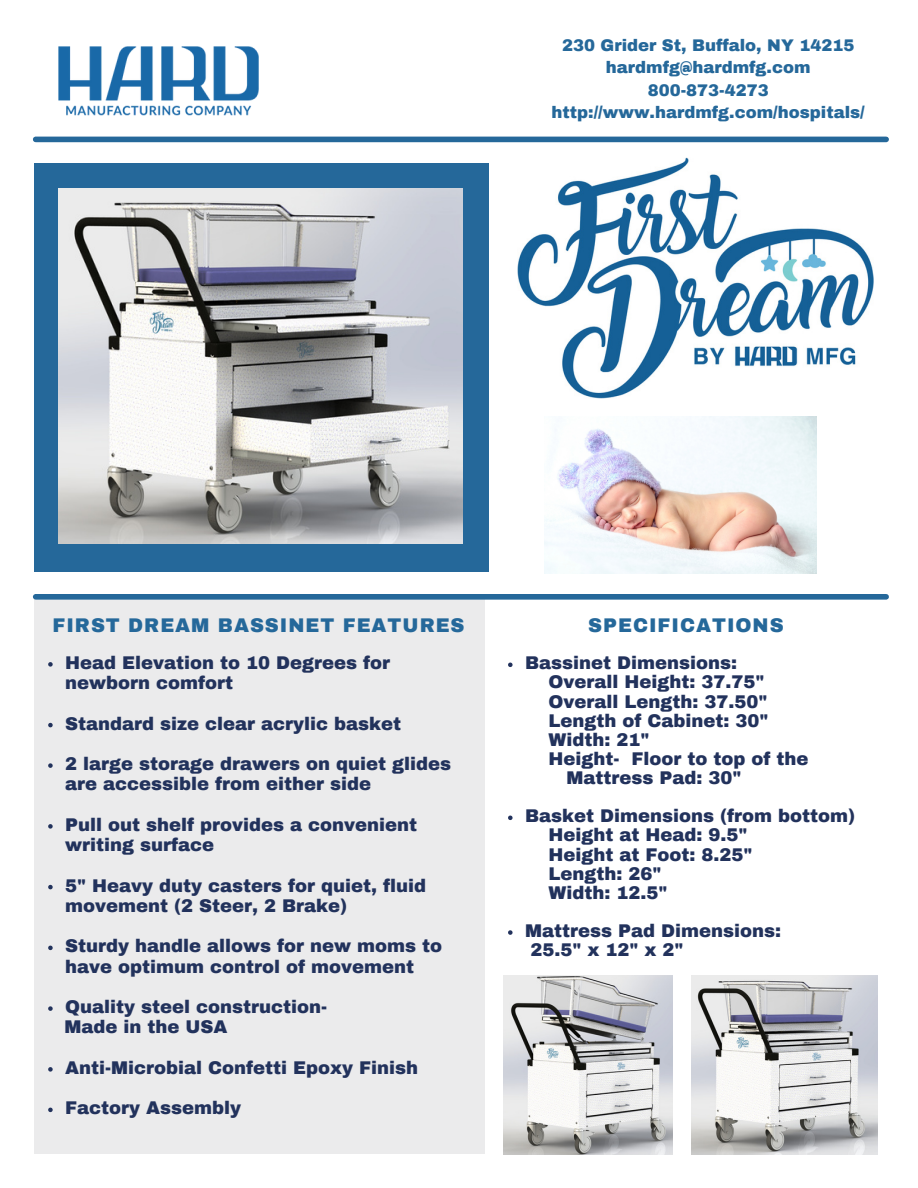
<style>
.page{position:relative;width:918px;height:1188px;background:#fff}
.page>*{position:absolute;margin:0;border:0;box-sizing:border-box;transform-origin:0 0}
.t1{font:900 19.35px "Archivo";letter-spacing:.05em;color:#25689a}
.t2{font:900 18px/20.2px "Archivo";color:#22325c}
.t3{font:900 16.5px "Archivo";color:#25689a}
</style>
<div class="page">
<div style="left:35px;top:600px;width:450px;height:554px;background:#ebebec"></div>
<div style="left:36px;top:594px;width:850px;height:6px;background:#25689a"></div>
<div style="left:36px;top:137px;width:850px;height:5px;background:#25689a"></div>
<img style="left:58px;top:46px;width:201px;height:69px">
<div style="left:35px;top:164px;width:454px;height:408px;background:#25689a"></div>
<img style="left:59px;top:189px;width:404px;height:354px">
<img style="left:504px;top:976px;width:169px;height:179px">
<img style="left:692px;top:976px;width:185px;height:179px">
<svg style="left:48px;top:662px;width:5px;height:5px"></svg>
<svg style="left:48px;top:723px;width:5px;height:4px"></svg>
<svg style="left:48px;top:763px;width:5px;height:5px"></svg>
<svg style="left:48px;top:824px;width:5px;height:5px"></svg>
<svg style="left:48px;top:885px;width:5px;height:4px"></svg>
<svg style="left:48px;top:946px;width:5px;height:4px"></svg>
<svg style="left:48px;top:1006px;width:5px;height:5px"></svg>
<svg style="left:48px;top:1067px;width:5px;height:5px"></svg>
<svg style="left:48px;top:1108px;width:5px;height:4px"></svg>
<svg style="left:508px;top:663px;width:5px;height:4px"></svg>
<svg style="left:508px;top:816px;width:5px;height:4px"></svg>
<svg style="left:508px;top:930px;width:5px;height:5px"></svg>
<img style="left:545px;top:417px;width:272px;height:156px">
<img style="left:517px;top:158px;width:357px;height:241px">
<p class="t3" style="left:562px;top:36px;width:294px">230 Grider St, Buffalo, NY 14215</p>
<p class="t3" style="left:606px;top:59px;width:206px">hardmfg@hardmfg.com</p>
<p class="t3" style="left:648px;top:81px;width:122px">800-873-4273</p>
<p class="t3" style="left:552px;top:104px;width:315px">http://www.hardmfg.com/hospitals/</p>
<p class="t1" style="left:53px;top:616px;width:414px">FIRST DREAM BASSINET FEATURES</p>
<p class="t1" style="left:588px;top:616px;width:197px">SPECIFICATIONS</p>
<p class="t2" style="left:525px;top:653px;width:214px">Bassinet Dimensions:</p>
<p class="t2" style="left:65px;top:653px;width:327px">Head Elevation to 10 Degrees for newborn comfort</p>
<p class="t2" style="left:65px;top:713px;width:338px">Standard size clear acrylic basket</p>
<p class="t2" style="left:65px;top:754px;width:387px">2 large storage drawers on quiet glides are accessible from either side</p>
<p class="t2" style="left:65px;top:815px;width:354px">Pull out shelf provides a convenient writing surface</p>
<p class="t2" style="left:65px;top:875px;width:362px">5" Heavy duty casters for quiet, fluid movement (2 Steer, 2 Brake)</p>
<p class="t2" style="left:65px;top:936px;width:378px">Sturdy handle allows for new moms to have optimum control of movement</p>
<p class="t2" style="left:65px;top:997px;width:263px">Quality steel construction-</p>
<p class="t2" style="left:548px;top:672px;width:217px">Overall Height: 37.75"</p>
<p class="t2" style="left:548px;top:691px;width:221px">Overall Length: 37.50"</p>
<p class="t2" style="left:548px;top:711px;width:222px">Length of Cabinet: 30"</p>
<p class="t2" style="left:548px;top:730px;width:102px">Width: 21"</p>
<p class="t2" style="left:548px;top:749px;width:261px">Height- Floor to top of the</p>
<p class="t2" style="left:566px;top:768px;width:176px">Mattress Pad: 30"</p>
<p class="t2" style="left:525px;top:806px;width:332px">Basket Dimensions (from bottom)</p>
<p class="t2" style="left:548px;top:825px;width:200px">Height at Head: 9.5"</p>
<p class="t2" style="left:548px;top:844px;width:205px">Height at Foot: 8.25"</p>
<p class="t2" style="left:548px;top:864px;width:115px">Length: 26"</p>
<p class="t2" style="left:548px;top:883px;width:120px">Width: 12.5"</p>
<p class="t2" style="left:525px;top:921px;width:257px">Mattress Pad Dimensions:</p>
<p class="t2" style="left:530px;top:940px;width:155px">25.5" x 12" x 2"</p>
<p class="t2" style="left:65px;top:1017px;width:164px">Made in the USA</p>
<p class="t2" style="left:65px;top:1058px;width:354px">Anti-Microbial Confetti Epoxy Finish</p>
<p class="t2" style="left:65px;top:1098px;width:178px">Factory Assembly</p>
</div>
